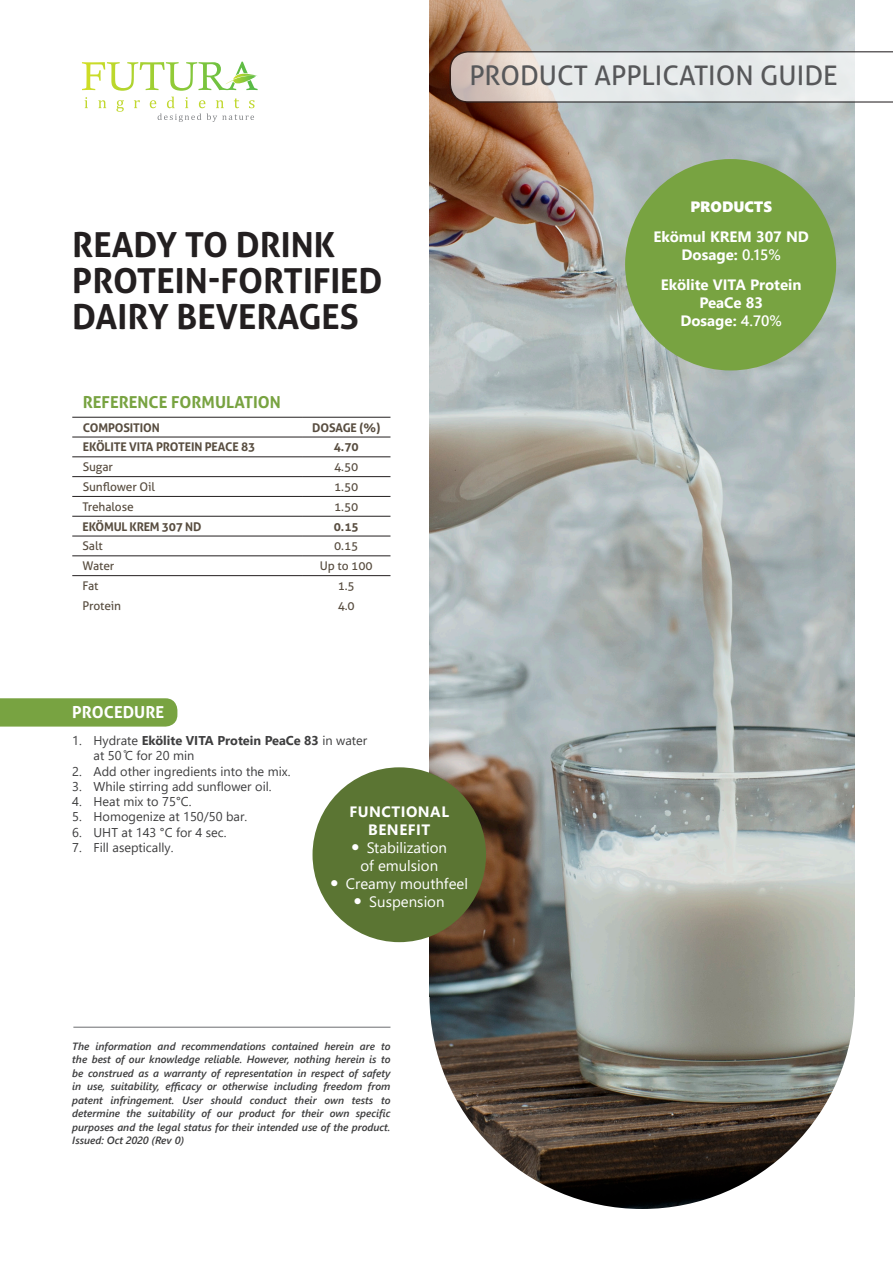
<style>
.page{position:relative;width:893px;height:1263px;background:#fff}
.page>*{position:absolute;margin:0;border:0;box-sizing:border-box;transform-origin:0 0}
.t1{font:700 34.5px/36px "Aller";color:#231f20}
.t2{font:27px "Aller";color:#57585a}
.t3{font:700 16.5px "Aller";color:#78a341}
.t4{font:700 16.5px "Aller";color:#fff}
.t5{font:700 15px/18px "Segoe UI";color:#fff;text-align:center}
.t6{font:15px/18px "Segoe UI";color:#fff;text-align:center}
.t7{font:700 15px/18px "Segoe UI";letter-spacing:.035em;color:#fff;text-align:center}
.t8{font:15px "Segoe UI Black";color:#fff}
.t9{font:12.75px/15.3px "Segoe UI";color:#3e3e3f}
.t10{font:12px "Aller";letter-spacing:-.01em;color:#584d40}
.t11{font:700 12px "Aller";letter-spacing:-.01em;color:#584d40}
.t12{font:italic 600 10.5px/13.5px "Segoe UI";color:#3e3e3f;text-align:justify}
.s1{font-weight:600}
.s2{font-weight:700}
</style>
<div class="page">
<img style="left:429px;top:784px;width:426px;height:425px;border-radius:213px">
<img style="left:429px;top:0;width:426px;height:996px">
<svg style="left:0;top:698px;width:177px;height:29px;background:#7ca647"></svg>
<svg style="left:85px;top:97px;width:3px;height:11px"></svg>
<svg style="left:98px;top:100px;width:8px;height:8px"></svg>
<svg style="left:116px;top:100px;width:8px;height:12px"></svg>
<svg style="left:134px;top:100px;width:6px;height:8px"></svg>
<svg style="left:166px;top:62px;width:92px;height:29px"></svg>
<svg style="left:150px;top:97px;width:104px;height:25px"></svg>
<hr style="left:73px;top:1027px;width:317px;height:1px;background:#6c6d70">
<div style="left:625px;top:159px;width:211px;height:211px;background:#78a341;border-radius:50%"></div>
<svg style="left:449px;top:51px;width:444px;height:52px;background:#dcdad9"></svg>
<hr style="left:72px;top:417px;width:230px;height:1px;background:#231f20">
<hr style="left:302px;top:417px;width:88px;height:1px;background:#231f20">
<hr style="left:72px;top:437px;width:230px;height:1px;background:#231f20">
<hr style="left:302px;top:437px;width:88px;height:1px;background:#231f20">
<hr style="left:72px;top:457px;width:230px;height:1px;background:#231f20">
<hr style="left:302px;top:457px;width:88px;height:1px;background:#231f20">
<hr style="left:72px;top:476px;width:230px;height:1px;background:#231f20">
<hr style="left:302px;top:476px;width:88px;height:1px;background:#231f20">
<hr style="left:72px;top:496px;width:230px;height:1px;background:#231f20">
<hr style="left:302px;top:496px;width:88px;height:1px;background:#231f20">
<hr style="left:72px;top:516px;width:230px;height:1px;background:#231f20">
<hr style="left:302px;top:516px;width:88px;height:1px;background:#231f20">
<hr style="left:72px;top:536px;width:230px;height:1px;background:#231f20">
<hr style="left:302px;top:536px;width:88px;height:1px;background:#231f20">
<hr style="left:72px;top:556px;width:230px;height:1px;background:#231f20">
<hr style="left:302px;top:556px;width:88px;height:1px;background:#231f20">
<hr style="left:72px;top:575px;width:230px;height:1px;background:#231f20">
<hr style="left:302px;top:575px;width:88px;height:1px;background:#231f20">
<div style="left:313px;top:767px;width:173px;height:175px;background:#5b7533;border-radius:50%"></div>
<p class="t1" style="left:72px;top:227px;width:312px">READY TO DRINK<br>PROTEIN-FORTIFIED<br>DAIRY BEVERAGES</p>
<p class="t3" style="left:83px;top:392px;width:199px">REFERENCE FORMULATION</p>
<p class="t11" style="left:83px;top:420px;width:79px">COMPOSITION</p>
<p class="t11" style="left:312px;top:420px;width:70px">DOSAGE (%)</p>
<p class="t11" style="left:83px;top:440px;width:174px">EKÖLITE VITA PROTEIN PEACE 83</p>
<p class="t11" style="left:334px;top:440px;width:26px">4.70</p>
<p class="t10" style="left:83px;top:460px;width:32px">Sugar</p>
<p class="t10" style="left:334px;top:460px;width:26px">4.50</p>
<p class="t10" style="left:83px;top:479px;width:74px">Sunflower Oil</p>
<p class="t10" style="left:334px;top:479px;width:26px">1.50</p>
<p class="t10" style="left:83px;top:499px;width:53px">Trehalose</p>
<p class="t10" style="left:334px;top:499px;width:26px">1.50</p>
<p class="t11" style="left:83px;top:519px;width:120px">EKÖMUL KREM 307 ND</p>
<p class="t11" style="left:334px;top:519px;width:26px">0.15</p>
<p class="t10" style="left:83px;top:539px;width:22px">Salt</p>
<p class="t10" style="left:334px;top:539px;width:26px">0.15</p>
<p class="t10" style="left:83px;top:559px;width:33px">Water</p>
<p class="t10" style="left:320px;top:559px;width:54px">Up to 100</p>
<p class="t10" style="left:83px;top:578px;width:17px">Fat</p>
<p class="t10" style="left:338px;top:578px;width:19px">1.5</p>
<p class="t10" style="left:83px;top:598px;width:40px">Protein</p>
<p class="t10" style="left:338px;top:598px;width:19px">4.0</p>
<p class="t2" style="left:469px;top:59px;width:370px">PRODUCT APPLICATION GUIDE</p>
<p class="t8" style="left:690px;top:195px;width:83px">PRODUCTS</p>
<p class="t5" style="left:653px;top:226px;width:157px">Ekömul KREM 307 ND</p>
<p class="t5" style="left:681px;top:244px;width:101px">Dosage: <span class="s1">0.15%</span></p>
<p class="t5" style="left:661px;top:274px;width:142px">Ekölite VITA Protein<br>PeaCe 83</p>
<p class="t5" style="left:680px;top:310px;width:103px">Dosage: <span class="s1">4.70%</span></p>
<p class="t4" style="left:72px;top:702px;width:93px">PROCEDURE</p>
<p class="t9" style="left:94px;top:732px;width:275px;text-indent:-21px">1. Hydrate <span class="s2">Ekölite VITA Protein PeaCe 83</span> in water at 50 ̊C for 20 min</p>
<p class="t9" style="left:72px;top:762px;width:220px">2. Add other ingredients into the mix.</p>
<p class="t9" style="left:72px;top:777px;width:201px">3. While stirring add sunflower oil.</p>
<p class="t9" style="left:72px;top:793px;width:121px">4. Heat mix to 75°C.</p>
<p class="t9" style="left:72px;top:808px;width:176px">5. Homogenize at 150/50 bar.</p>
<p class="t9" style="left:72px;top:823px;width:156px">6. UHT at 143 °C for 4 sec.</p>
<p class="t9" style="left:72px;top:839px;width:103px">7. Fill aseptically.</p>
<p class="t7" style="left:349px;top:801px;width:101px">FUNCTIONAL<br>BENEFIT</p>
<p class="t6" style="left:351px;top:837px;width:97px">● Stabilization of emulsion</p>
<p class="t6" style="left:331px;top:873px;width:139px">● Creamy mouthfeel</p>
<p class="t6" style="left:354px;top:891px;width:92px">● Suspension</p>
<p class="t12" style="left:72px;top:1038px;width:320px">The information and recommendations contained herein are to the best of our knowledge reliable. However, nothing herein is to be construed as a warranty of representation in respect of safety in use, suitability, efficacy or otherwise including freedom from patent infringement. User should conduct their own tests to determine the suitability of our product for their own specific purposes and the legal status for their intended use of the product.<br>Issued: Oct 2020 (Rev 0)</p>
</div>
